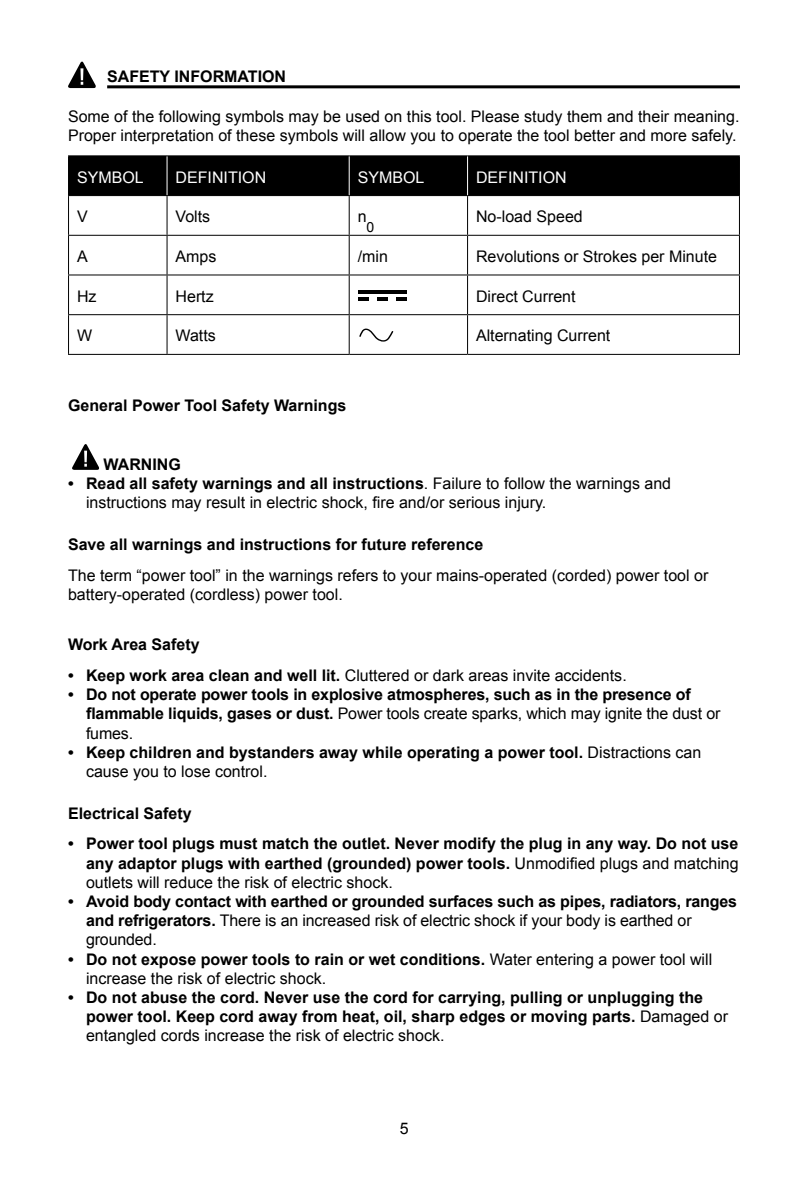
<style>
.page{position:relative;width:808px;height:1191px;background:#fff}
.page>*{position:absolute;margin:0;border:0;box-sizing:border-box;transform-origin:0 0}
.t1{font:700 16px/19.2px "Arial";color:#000}
.t2{font:16px/19.2px "Arial";color:#000}
.t3{font:16px "Arial";color:#fff}
.t4{font:14px "Arial";color:#000}
.s1{font-weight:700}
.s2{font-weight:400}
</style>
<div class="page">
<hr style="left:107px;top:85px;width:633px;height:3px;background:#000">
<div style="left:69px;top:156px;width:670px;height:40px;background:#000"></div>
<hr style="left:68px;top:155px;width:99px;height:1px;background:#000">
<hr style="left:68px;top:156px;width:1px;height:39px;background:#000">
<hr style="left:167px;top:155px;width:182px;height:1px;background:#000">
<hr style="left:349px;top:155px;width:118px;height:1px;background:#000">
<hr style="left:468px;top:155px;width:272px;height:1px;background:#000">
<hr style="left:739px;top:156px;width:1px;height:39px;background:#000">
<hr style="left:68px;top:195px;width:99px;height:1px;background:#000">
<hr style="left:68px;top:196px;width:1px;height:39px;background:#000">
<hr style="left:167px;top:195px;width:182px;height:1px;background:#000">
<hr style="left:167px;top:196px;width:1px;height:39px;background:#000">
<hr style="left:349px;top:195px;width:118px;height:1px;background:#000">
<hr style="left:349px;top:196px;width:1px;height:39px;background:#000">
<hr style="left:468px;top:195px;width:272px;height:1px;background:#000">
<hr style="left:467px;top:196px;width:1px;height:39px;background:#000">
<hr style="left:739px;top:196px;width:1px;height:39px;background:#000">
<hr style="left:68px;top:235px;width:99px;height:1px;background:#000">
<hr style="left:68px;top:236px;width:1px;height:38px;background:#000">
<hr style="left:167px;top:235px;width:182px;height:1px;background:#000">
<hr style="left:167px;top:236px;width:1px;height:38px;background:#000">
<hr style="left:349px;top:235px;width:118px;height:1px;background:#000">
<hr style="left:349px;top:236px;width:1px;height:38px;background:#000">
<hr style="left:468px;top:235px;width:272px;height:1px;background:#000">
<hr style="left:467px;top:236px;width:1px;height:38px;background:#000">
<hr style="left:739px;top:236px;width:1px;height:38px;background:#000">
<hr style="left:68px;top:274px;width:99px;height:1px;background:#000">
<hr style="left:68px;top:275px;width:1px;height:39px;background:#000">
<hr style="left:167px;top:274px;width:182px;height:1px;background:#000">
<hr style="left:167px;top:275px;width:1px;height:39px;background:#000">
<hr style="left:349px;top:274px;width:118px;height:1px;background:#000">
<hr style="left:349px;top:275px;width:1px;height:39px;background:#000">
<hr style="left:468px;top:274px;width:272px;height:1px;background:#000">
<hr style="left:467px;top:275px;width:1px;height:39px;background:#000">
<hr style="left:739px;top:275px;width:1px;height:39px;background:#000">
<hr style="left:68px;top:314px;width:99px;height:1px;background:#000">
<hr style="left:68px;top:315px;width:1px;height:39px;background:#000">
<hr style="left:167px;top:314px;width:182px;height:1px;background:#000">
<hr style="left:167px;top:315px;width:1px;height:39px;background:#000">
<hr style="left:349px;top:314px;width:118px;height:1px;background:#000">
<hr style="left:349px;top:315px;width:1px;height:39px;background:#000">
<hr style="left:468px;top:314px;width:272px;height:1px;background:#000">
<hr style="left:467px;top:315px;width:1px;height:39px;background:#000">
<hr style="left:739px;top:315px;width:1px;height:39px;background:#000">
<hr style="left:68px;top:354px;width:99px;height:1px;background:#000">
<hr style="left:167px;top:354px;width:182px;height:1px;background:#000">
<hr style="left:349px;top:354px;width:118px;height:1px;background:#000">
<hr style="left:468px;top:354px;width:272px;height:1px;background:#000">
<hr style="left:167px;top:156px;width:1px;height:39px;background:#fff">
<hr style="left:349px;top:156px;width:1px;height:39px;background:#fff">
<hr style="left:467px;top:156px;width:1px;height:39px;background:#fff">
<hr style="left:358px;top:291px;width:49px;height:3px;background:#000">
<svg style="left:397px;top:297px;width:10px;height:3px"></svg>
<svg style="left:377px;top:297px;width:10px;height:3px"></svg>
<svg style="left:358px;top:297px;width:10px;height:3px"></svg>
<svg style="left:359px;top:328px;width:34px;height:14px"></svg>
<svg style="left:72px;top:444px;width:27px;height:26px"></svg>
<svg style="left:68px;top:61px;width:28px;height:27px"></svg>
<p class="t1" style="left:107px;top:67px;width:180px">SAFETY INFORMATION</p>
<p class="t2" style="left:68px;top:107px;width:673px">Some of the following symbols may be used on this tool. Please study them and their meaning.<br>Proper interpretation of these symbols will allow you to operate the tool better and more safely.</p>
<p class="t3" style="left:77px;top:166px;width:68px">SYMBOL</p>
<p class="t3" style="left:176px;top:166px;width:92px">DEFINITION</p>
<p class="t3" style="left:358px;top:166px;width:68px">SYMBOL</p>
<p class="t3" style="left:476px;top:166px;width:92px">DEFINITION</p>
<p class="t2" style="left:77px;top:207px;width:12px">V</p>
<p class="t2" style="left:176px;top:207px;width:36px">Volts</p>
<p class="t2" style="left:358px;top:207px;width:10px">n</p>
<p class="t4" style="left:367px;top:218px;width:9px">0</p>
<p class="t2" style="left:476px;top:207px;width:108px">No-load Speed</p>
<p class="t2" style="left:77px;top:247px;width:12px">A</p>
<p class="t2" style="left:176px;top:247px;width:42px">Amps</p>
<p class="t2" style="left:358px;top:247px;width:32px">/min</p>
<p class="t2" style="left:476px;top:247px;width:242px">Revolutions or Strokes per Minute</p>
<p class="t2" style="left:77px;top:287px;width:21px">Hz</p>
<p class="t2" style="left:176px;top:287px;width:40px">Hertz</p>
<p class="t2" style="left:476px;top:287px;width:101px">Direct Current</p>
<p class="t2" style="left:77px;top:326px;width:17px">W</p>
<p class="t2" style="left:176px;top:326px;width:42px">Watts</p>
<p class="t2" style="left:476px;top:326px;width:136px">Alternating Current</p>
<p class="t1" style="left:68px;top:396px;width:280px">General Power Tool Safety Warnings</p>
<p class="t1" style="left:104px;top:455px;width:79px">WARNING</p>
<p class="t2" style="left:86px;top:474px;width:587px;text-indent:-18px"><span class="s1">• Read all safety warnings and all instructions</span>. Failure to follow the warnings and instructions may result in electric shock, fire and/or serious injury.</p>
<p class="t1" style="left:68px;top:535px;width:417px">Save all warnings and instructions for future reference</p>
<p class="t2" style="left:68px;top:565px;width:642px">The term “power tool” in the warnings refers to your mains-operated (corded) power tool or battery-operated (cordless) power tool.</p>
<p class="t1" style="left:68px;top:635px;width:133px">Work Area Safety</p>
<p class="t2" style="left:68px;top:666px;width:560px"><span class="s1">• Keep work area clean and well lit.</span> Cluttered or dark areas invite accidents.</p>
<p class="t1" style="left:86px;top:685px;width:636px;text-indent:-18px">• Do not operate power tools in explosive atmospheres, such as in the presence of flammable liquids, gases or dust. <span class="s2">Power tools create sparks, which may ignite the dust or fumes.</span></p>
<p class="t1" style="left:86px;top:743px;width:617px;text-indent:-18px">• Keep children and bystanders away while operating a power tool. <span class="s2">Distractions can cause you to lose control.</span></p>
<p class="t1" style="left:68px;top:804px;width:125px">Electrical Safety</p>
<p class="t1" style="left:86px;top:834px;width:654px;text-align:justify;text-indent:-18px">• Power tool plugs must match the outlet. Never modify the plug in any way. Do not use any adaptor plugs with earthed (grounded) power tools. <span class="s2">Unmodified plugs and matching outlets will reduce the risk of electric shock.</span></p>
<p class="t1" style="left:86px;top:892px;width:653px;text-indent:-18px">• Avoid body contact with earthed or grounded surfaces such as pipes, radiators, ranges and refrigerators. <span class="s2">There is an increased risk of electric shock if your body is earthed or grounded.</span></p>
<p class="t2" style="left:86px;top:949px;width:628px;text-indent:-18px"><span class="s1">• Do not expose power tools to rain or wet conditions.</span> Water entering a power tool will increase the risk of electric shock.</p>
<p class="t1" style="left:86px;top:988px;width:643px;text-indent:-18px">• Do not abuse the cord. Never use the cord for carrying, pulling or unplugging the power tool. Keep cord away from heat, oil, sharp edges or moving parts. <span class="s2">Damaged or entangled cords increase the risk of electric shock.</span></p>
<p class="t2" style="left:400px;top:1118px;width:10px">5</p>
</div>
